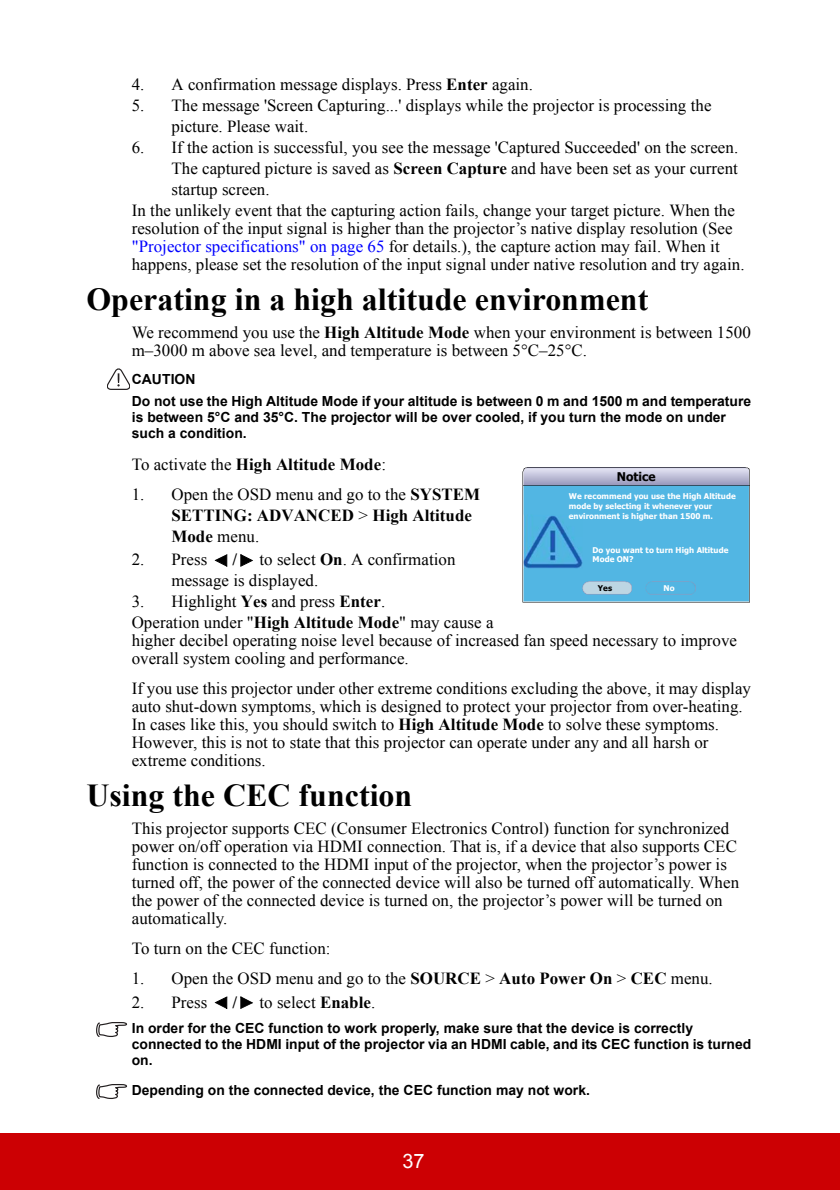
<style>
.page{position:relative;width:840px;height:1190px;background:#fff}
.page>*{position:absolute;margin:0;border:0;box-sizing:border-box;transform-origin:0 0}
.t1{font:700 32px "Times New Roman";color:#000}
.t2{font:20px "Arial";color:#fff}
.t3{font:17px/18px "Times New Roman";letter-spacing:.005em;color:#000}
.t4{font:700 17px/21px "Times New Roman";color:#000}
.t5{font:700 14px/16px "Arial";color:#000}
.t6{font:700 12px "Tahoma";letter-spacing:.005em;color:#000}
.t7{font:700 8px/10px "Tahoma";letter-spacing:.01em;color:#fff}
.t8{font:700 8px "Tahoma";color:#000}
.s1{font-weight:700}
.s2{color:#00f}
.s3{font-weight:400}
</style>
<div class="page">
<div style="left:0;top:1133px;width:839px;height:57px;background:#cc0003"></div>
<svg style="left:107px;top:368px;width:23px;height:22px"></svg>
<img style="left:522px;top:467px;width:228px;height:136px">
<svg style="left:215px;top:554px;width:12px;height:13px"></svg>
<svg style="left:240px;top:554px;width:13px;height:13px"></svg>
<svg style="left:215px;top:996px;width:12px;height:13px"></svg>
<svg style="left:240px;top:996px;width:13px;height:13px"></svg>
<svg style="left:96px;top:1022px;width:31px;height:15px"></svg>
<svg style="left:96px;top:1084px;width:31px;height:15px"></svg>
<p class="t3" style="left:132px;top:75px;width:403px">4. A confirmation message displays. Press <span class="s1">Enter</span> again.</p>
<p class="t3" style="left:171px;top:95px;width:542px;line-height:21px;text-indent:-40px">5. The message 'Screen Capturing...' displays while the projector is processing the picture. Please wait.</p>
<p class="t3" style="left:132px;top:138px;width:608px">6. If the action is successful, you see the message 'Captured Succeeded' on the screen.</p>
<p class="t3" style="left:171px;top:159px;width:568px">The captured picture is saved as <span class="s1">Screen Capture</span> and have been set as your current</p>
<p class="t3" style="left:171px;top:180px;width:100px">startup screen.</p>
<p class="t3" style="left:132px;top:201px;width:605px">In the unlikely event that the capturing action fails, change your target picture. When the</p>
<p class="t3" style="left:132px;top:220px;width:614px">resolution of the input signal is higher than the projector’s native display resolution (See <span class="s2">"Projector specifications" on page 65</span> for details.), the capture action may fail. When it happens, please set the resolution of the input signal under native resolution and try again.</p>
<h1 class="t1" style="left:86px;top:282px;width:563px">Operating in a high altitude environment</h1>
<p class="t3" style="left:132px;top:323px;width:621px">We recommend you use the <span class="s1">High Altitude Mode</span> when your environment is between 1500 m–3000 m above sea level, and temperature is between 5°C–25°C.</p>
<p class="t5" style="left:132px;top:368px;width:621px;line-height:22px">CAUTION<br>Do not use the High Altitude Mode if your altitude is between 0 m and 1500 m and temperature</p>
<p class="t5" style="left:132px;top:409px;width:596px">is between 5°C and 35°C. The projector will be over cooled, if you turn the mode on under such a condition.</p>
<p class="t4" style="left:132px;top:454px;width:256px"><span class="s3">To activate the</span> High Altitude Mode<span class="s3">:</span></p>
<p class="t4" style="left:171px;top:484px;width:310px;text-indent:-40px"><span class="s3">1. Open the OSD menu and go to the</span> SYSTEM<br>SETTING: ADVANCED <span class="s3">&gt;</span> High Altitude<br>Mode <span class="s3">menu.</span></p>
<p class="t3" style="left:132px;top:551px;width:77px">2. Press</p>
<p class="t4" style="left:233px;top:549px;width:6px">/</p>
<p class="t6" style="left:617px;top:469px;width:40px">Notice</p>
<p class="t7" style="left:569px;top:491px;width:168px">We recommend you use the High Altitude mode by selecting it whenever your environment is higher than 1500 m.</p>
<p class="t7" style="left:593px;top:544px;width:137px">Do you want to turn High Altitude<br>Mode ON?</p>
<p class="t3" style="left:171px;top:549px;width:286px;line-height:21px;text-indent:88px">to select <span class="s1">On</span>. A confirmation message is displayed.</p>
<p class="t3" style="left:132px;top:591px;width:363px;line-height:21px">3. Highlight <span class="s1">Yes</span> and press <span class="s1">Enter</span>.<br>Operation under "<span class="s1">High Altitude Mode</span>" may cause a</p>
<p class="t3" style="left:132px;top:632px;width:607px">higher decibel operating noise level because of increased fan speed necessary to improve overall system cooling and performance.</p>
<p class="t3" style="left:132px;top:680px;width:621px">If you use this projector under other extreme conditions excluding the above, it may display auto shut-down symptoms, which is designed to protect your projector from over-heating.<br>In cases like this, you should switch to <span class="s1">High Altitude Mode</span> to solve these symptoms.<br>However, this is not to state that this projector can operate under any and all harsh or extreme conditions.</p>
<h1 class="t1" style="left:86px;top:778px;width:327px">Using the CEC function</h1>
<p class="t3" style="left:132px;top:820px;width:609px">This projector supports CEC (Consumer Electronics Control) function for synchronized power on/off operation via HDMI connection. That is, if a device that also supports CEC function is connected to the HDMI input of the projector, when the projector’s power is turned off, the power of the connected device will also be turned off automatically. When the power of the connected device is turned on, the projector’s power will be turned on automatically.</p>
<p class="t3" style="left:132px;top:940px;width:200px">To turn on the CEC function:</p>
<p class="t3" style="left:132px;top:970px;width:583px">1. Open the OSD menu and go to the <span class="s1">SOURCE</span> &gt; <span class="s1">Auto Power On</span> &gt; <span class="s1">CEC</span> menu.</p>
<p class="t3" style="left:132px;top:993px;width:77px">2. Press</p>
<p class="t4" style="left:233px;top:991px;width:6px">/</p>
<p class="t3" style="left:260px;top:993px;width:117px">to select <span class="s1">Enable</span>.</p>
<p class="t5" style="left:132px;top:1020px;width:621px">In order for the CEC function to work properly, make sure that the device is correctly connected to the HDMI input of the projector via an HDMI cable, and its CEC function is turned on.</p>
<p class="t5" style="left:132px;top:1082px;width:460px">Depending on the connected device, the CEC function may not work.</p>
<p class="t8" style="left:598px;top:583px;width:16px">Yes</p>
<p class="t7" style="left:663px;top:583px;width:13px">No</p>
<p class="t2" style="left:402px;top:1150px;width:24px">37</p>
</div>
